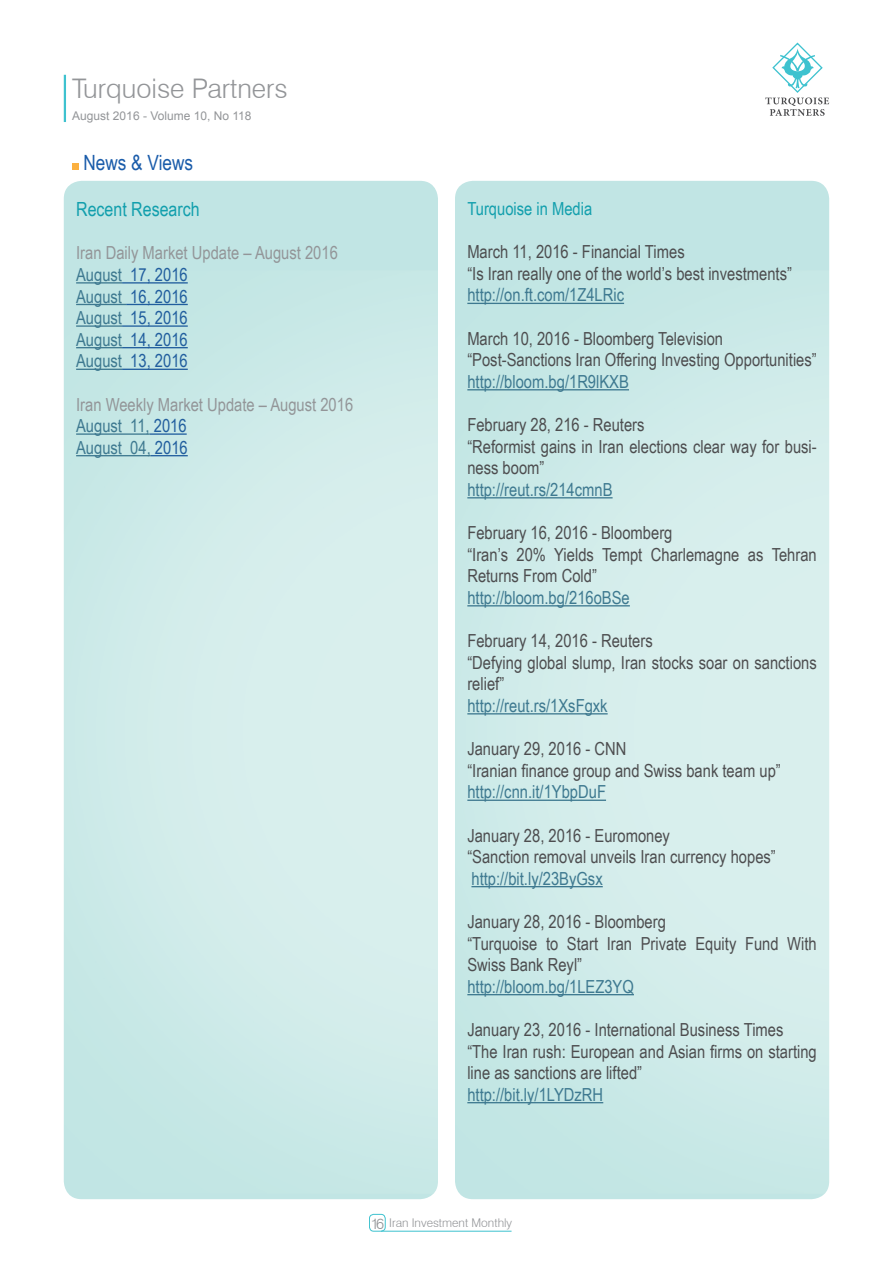
<style>
.page{position:relative;width:893px;height:1263px;background:#fff}
.page>*{position:absolute;margin:0;border:0;box-sizing:border-box;transform-origin:0 0}
.t1{font:300 27px "Swiss 721 BT";color:#939598}
.t2{font:21px "Arial Narrow";color:#1a5caa}
.t3{font:19.5px "Arial Narrow";color:#129fad}
.t4{font:18px/21.6px "Arial Narrow";color:#4d4d4f}
.t5{font:18px "Arial Narrow";color:#3e7990}
.t6{font:18px/21.6px "Arial Narrow";color:#939598}
.t7{font:18px "Arial Narrow";color:#215e9e}
.t8{font:18px "Arial Narrow";color:#129fad}
.t9{font:300 15px "Swiss 721 BT";color:#939598}
.t10{font:12px "Arial";color:#939598}
.t11{font:300 12px "Swiss 721 BT";color:#939598}
.s1{color:#3e7990}
.s2{color:#215e9e}
</style>
<div class="page">
<div style="left:369px;top:1214px;width:16px;height:17px;border:1px solid #3ec2cf;border-radius:4px"></div>
<hr style="left:381px;top:1231px;width:131px;height:1px;background:#3ec2cf">
<hr style="left:64px;top:75px;width:2px;height:47px;background:#3ec2cf">
<svg style="left:765px;top:42px;width:64px;height:74px"></svg>
<hr style="left:76px;top:282px;width:46px;height:2px;background:#3e7990">
<hr style="left:122px;top:282px;width:66px;height:2px;background:#215e9e">
<hr style="left:76px;top:304px;width:50px;height:1px;background:#3e7990">
<hr style="left:126px;top:304px;width:62px;height:1px;background:#215e9e">
<hr style="left:76px;top:325px;width:46px;height:2px;background:#3e7990">
<hr style="left:122px;top:325px;width:66px;height:2px;background:#215e9e">
<hr style="left:76px;top:347px;width:46px;height:1px;background:#3e7990">
<hr style="left:122px;top:347px;width:66px;height:1px;background:#215e9e">
<hr style="left:76px;top:369px;width:46px;height:1px;background:#3e7990">
<hr style="left:122px;top:369px;width:66px;height:1px;background:#215e9e">
<hr style="left:76px;top:433px;width:74px;height:2px;background:#3e7990">
<hr style="left:150px;top:433px;width:37px;height:2px;background:#215e9e">
<hr style="left:76px;top:455px;width:75px;height:1px;background:#3e7990">
<hr style="left:151px;top:455px;width:37px;height:1px;background:#215e9e">
<hr style="left:467px;top:303px;width:157px;height:1px;background:#3e7990">
<hr style="left:467px;top:389px;width:162px;height:1px;background:#3e7990">
<hr style="left:467px;top:497px;width:146px;height:1px;background:#3e7990">
<hr style="left:467px;top:605px;width:163px;height:1px;background:#3e7990">
<hr style="left:467px;top:713px;width:141px;height:1px;background:#3e7990">
<hr style="left:467px;top:799px;width:139px;height:2px;background:#3e7990">
<hr style="left:471px;top:886px;width:132px;height:1px;background:#3e7990">
<hr style="left:467px;top:994px;width:167px;height:1px;background:#3e7990">
<hr style="left:467px;top:1102px;width:136px;height:1px;background:#3e7990">
<div style="left:72px;top:163px;width:7px;height:7px;background:#fbb040"></div>
<h1 class="t1" style="left:72px;top:72px;width:217px">Turquoise Partners</h1>
<p class="t10" style="left:72px;top:108px;width:181px">August 2016 - Volume 10, No 118</p>
<p class="t2" style="left:83px;top:147px;width:111px">News &amp; Views</p>
<p class="t3" style="left:76px;top:195px;width:125px">Recent Research</p>
<p class="t6" style="left:76px;top:242px;width:263px">Iran Daily Market Update – August 2016</p>
<p class="t7" style="left:130px;top:261px;width:59px">17, 2016</p>
<p class="t5" style="left:76px;top:261px;width:47px">August</p>
<p class="t5" style="left:76px;top:283px;width:47px">August</p>
<p class="t7" style="left:130px;top:283px;width:59px">16, 2016</p>
<p class="t5" style="left:76px;top:305px;width:47px">August</p>
<p class="t7" style="left:130px;top:305px;width:59px">15, 2016</p>
<p class="t5" style="left:76px;top:326px;width:47px">August</p>
<p class="t7" style="left:130px;top:326px;width:59px">14, 2016</p>
<p class="t7" style="left:130px;top:348px;width:59px">13, 2016</p>
<p class="t5" style="left:76px;top:348px;width:47px">August</p>
<p class="t6" style="left:130px;top:393px;width:224px;text-indent:-54px">Iran Weekly Market Update – August 2016<br><span class="s1">11,</span> <span class="s2">2016</span></p>
<p class="t5" style="left:76px;top:413px;width:47px">August</p>
<p class="t5" style="left:76px;top:434px;width:47px">August</p>
<p class="t7" style="left:130px;top:434px;width:59px"><span class="s1">04,</span> 2016</p>
<p class="t8" style="left:467px;top:195px;width:126px">Turquoise in Media</p>
<p class="t4" style="left:467px;top:240px;width:326px">March 11, 2016 - Financial Times<br>I s“ Iran really one of the world s’ best investments“</p>
<p class="t5" style="left:467px;top:282px;width:158px">http://on .f t. com/1 4Z LRic</p>
<p class="t4" style="left:467px;top:327px;width:351px">March 10, 2016 - Bloomberg Television “Post-Sanctions Iran Offering Investing Opportunities“</p>
<p class="t5" style="left:467px;top:368px;width:163px">http://bloom.bg/1 9R lKXB</p>
<p class="t4" style="left:467px;top:413px;width:179px">February 28, 216 - Reuters</p>
<p class="t4" style="left:467px;top:456px;width:79px">ness boom“</p>
<p class="t4" style="left:467px;top:435px;width:351px">“Reformist gains in Iran elections clear way for busi-</p>
<p class="t5" style="left:467px;top:476px;width:147px">http://reut r s. /214cmnB</p>
<p class="t4" style="left:467px;top:521px;width:207px">February 16, 2016 - Bloomberg</p>
<p class="t4" style="left:772px;top:543px;width:47px">Tehran</p>
<p class="t4" style="left:517px;top:543px;width:31px">20%</p>
<p class="t4" style="left:651px;top:543px;width:90px">Charlemagne</p>
<p class="t4" style="left:467px;top:543px;width:131px">“Iran s’<br>Returns From Cold“</p>
<p class="t5" style="left:467px;top:584px;width:164px">http://bloom.bg/216oBSe</p>
<p class="t4" style="left:467px;top:629px;width:351px">February 14, 2016 - Reuters<br>“Defying global slump, Iran stocks soar on sanctions relief“</p>
<p class="t5" style="left:467px;top:692px;width:142px">http://reut r s. /1XsFgxk</p>
<p class="t4" style="left:467px;top:737px;width:315px">January 29, 2016 - CNN<br>“Iranian finance group and Swiss bank team up“</p>
<p class="t5" style="left:467px;top:779px;width:140px">http://cnn i t. /1YbpDuF</p>
<p class="t4" style="left:467px;top:824px;width:310px">January 28, 2016 - Euromoney<br>“Sanction removal unveils Iran currency hopes“</p>
<p class="t5" style="left:471px;top:865px;width:133px">http://bit l y. /23ByGsx</p>
<p class="t4" style="left:467px;top:910px;width:200px">January 28, 2016 - Bloomberg</p>
<p class="t4" style="left:787px;top:932px;width:31px">With</p>
<p class="t4" style="left:554px;top:543px;width:41px">Yields</p>
<p class="t4" style="left:602px;top:543px;width:42px">Tempt</p>
<p class="t4" style="left:748px;top:543px;width:17px">as</p>
<p class="t4" style="left:567px;top:932px;width:33px">Start</p>
<p class="t4" style="left:467px;top:932px;width:116px">“Turquoise<br>Swiss Bank Reyl“</p>
<p class="t5" style="left:467px;top:973px;width:168px">http://bloom.bg/1LEZ3YQ</p>
<p class="t4" style="left:467px;top:1018px;width:351px">January 23, 2016 - International Business Times “The Iran rush: European and Asian firms on starting line as sanctions are lifted“</p>
<p class="t5" style="left:467px;top:1081px;width:137px">http://bit l y. /1LYDzRH</p>
<p class="t4" style="left:607px;top:932px;width:27px">Iran</p>
<p class="t4" style="left:641px;top:932px;width:47px">Private</p>
<p class="t4" style="left:695px;top:932px;width:43px">Equity</p>
<p class="t4" style="left:745px;top:932px;width:35px">Fund</p>
<p class="t4" style="left:546px;top:932px;width:14px">to</p>
<p class="t9" style="left:371px;top:1214px;width:15px">16</p>
<p class="t11" style="left:389px;top:1216px;width:125px">Iran Investment Monthly</p>
</div>
